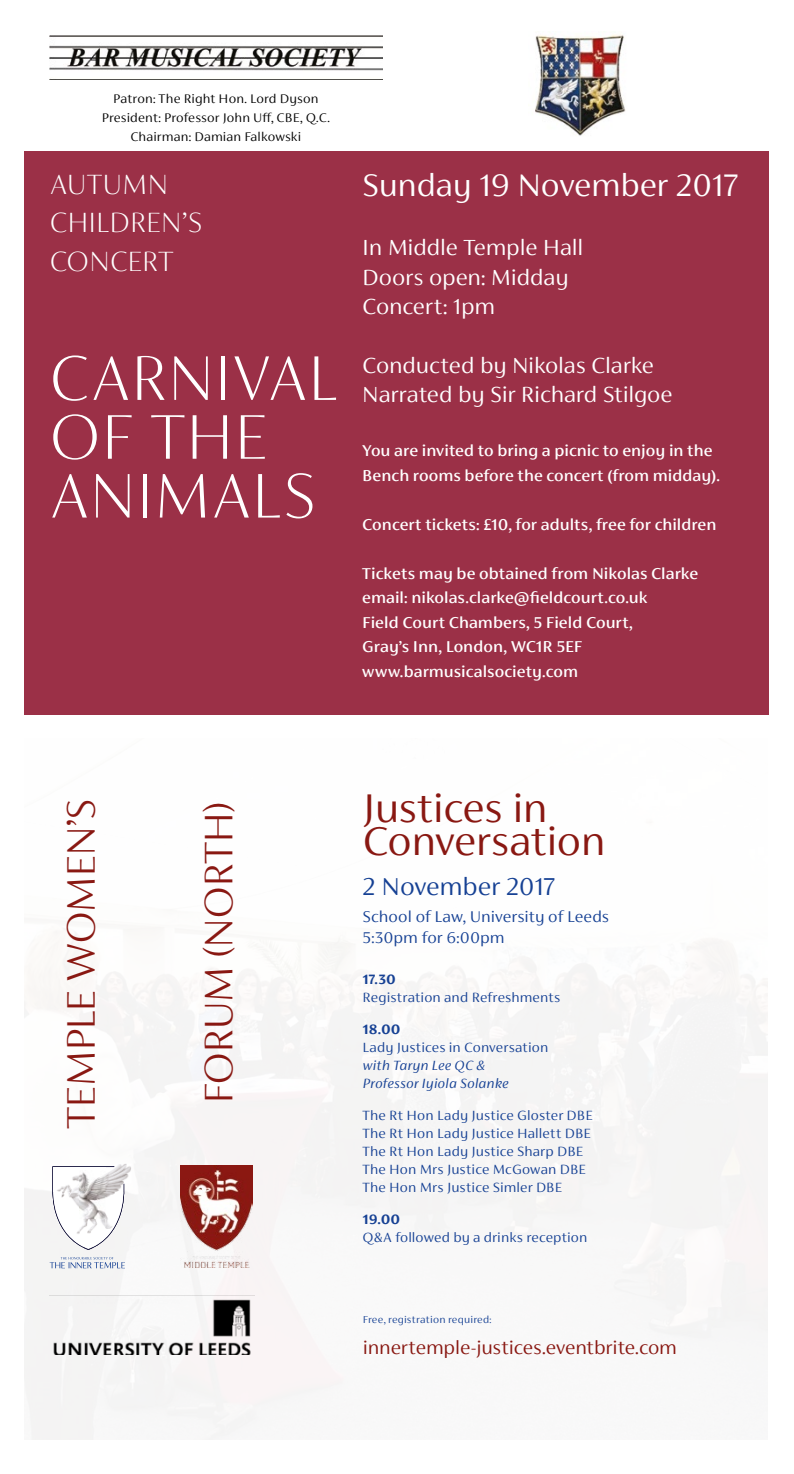
<style>
.page{position:relative;width:794px;height:1474px;background:#fff}
.page>*{position:absolute;margin:0;border:0;box-sizing:border-box;transform-origin:0 0}
.t1{font:100 71.4px/58.8px "FS Siena";letter-spacing:-.01em;color:#fff}
.Paragraph_Style_1{font:200 44.98px "FS Siena";letter-spacing:-.025em;color:#891812}
.t2{font:300 44.98px "FS Siena";letter-spacing:-.01em;color:#891812}
.t3{font:300 35px "FS Siena";letter-spacing:-.01em;color:#fff}
.t4{font:100 31.5px/38.5px "FS Siena";letter-spacing:-.005em;color:#fff}
.t5{font:300 27.47px "FS Siena";letter-spacing:-.01em;color:#164194}
.t6{font:300 24.5px "FS Siena";letter-spacing:-.005em;color:#fff}
.t7{font:300 21px "FS Siena";letter-spacing:-.01em;color:#891812}
.t8{font:500 17.5px/24.5px "FS Siena";color:#fff}
.t9{font:300 17.5px "FS Siena";letter-spacing:.005em;color:#164194}
.Paragraph_Style_1-2{font:300 15.05px/18px "FS Siena";letter-spacing:.01em;color:#164194}
.Paragraph_Style_1-3{font:italic 300 15.05px/18px "FS Siena";letter-spacing:.005em;color:#164194}
.t10{font:300 14px "FS Siena";letter-spacing:.01em;color:#000}
.Paragraph_Style_1-4{font:300 11.2px "FS Siena";letter-spacing:.02em;color:#164194}
.s1{font-weight:700}
.s2{font-weight:700;font-style:normal}
.s3{font-style:normal}
</style>
<div class="page">
<img style="left:25px;top:929px;width:743px;height:509px">
<svg style="left:52px;top:1163px;width:79px;height:86px"></svg>
<img style="left:53px;top:1167px;width:52px;height:24px">
<img style="left:105px;top:1163px;width:26px;height:28px">
<img style="left:53px;top:1191px;width:70px;height:27px">
<img style="left:59px;top:1218px;width:9px;height:16px">
<img style="left:79px;top:1218px;width:26px;height:28px">
<img style="left:105px;top:1218px;width:13px;height:19px">
<img style="left:180px;top:1165px;width:72px;height:102px">
<img style="left:50px;top:1295px;width:204px;height:59px">
<svg style="left:50px;top:1256px;width:75px;height:12px"></svg>
<img style="left:50px;top:36px;width:332px;height:44px">
<img style="left:535px;top:34px;width:91px;height:102px">
<div style="left:25px;top:151px;width:744px;height:563px;background:#9b3047"></div>
<p class="t10" style="left:113px;top:91px;width:207px">Patron: The Right Hon. Lord Dyson</p>
<p class="t10" style="left:102px;top:110px;width:229px">President: Professor John Uff, CBE, Q.C.</p>
<p class="t10" style="left:130px;top:129px;width:172px">Chairman: Damian Falkowski</p>
<p class="t4" style="left:50px;top:164px;width:154px">AUTUMN<br>CHILDREN’S<br>CONCERT</p>
<p class="t3" style="left:362px;top:167px;width:377px">Sunday 19 November 2017</p>
<p class="t6" style="left:362px;top:234px;width:223px">In Middle Temple Hall</p>
<p class="t6" style="left:362px;top:264px;width:208px">Doors open: Midday</p>
<p class="t6" style="left:362px;top:293px;width:134px">Concert: 1pm</p>
<p class="t6" style="left:362px;top:352px;width:293px">Conducted by Nikolas Clarke</p>
<p class="t6" style="left:362px;top:381px;width:312px">Narrated by Sir Richard Stilgoe</p>
<p class="t8" style="left:362px;top:438px;width:359px">You are invited to bring a picnic to enjoy in the<br>Bench rooms before the concert (from midday).</p>
<p class="t8" style="left:362px;top:511px;width:356px">Concert tickets: £10, for adults, free for children</p>
<p class="t8" style="left:362px;top:560px;width:337px">Tickets may be obtained from Nikolas Clarke email: nikolas.clarke@fieldcourt.co.uk</p>
<p class="t8" style="left:362px;top:609px;width:272px">Field Court Chambers, 5 Field Court,</p>
<p class="t8" style="left:362px;top:634px;width:221px">Gray’s Inn, London, WC1R 5EF</p>
<p class="t8" style="left:362px;top:658px;width:217px">www.barmusicalsociety.com</p>
<p class="t1" style="left:49px;top:348px;width:290px">CARNIVAL</p>
<p class="t1" style="left:49px;top:407px;width:268px">OF THE<br>ANIMALS</p>
<p class="Paragraph_Style_1" style="left:57px;top:1128px;width:332px;rotate:-90deg">TEMPLE WOMEN’S</p>
<p class="Paragraph_Style_1" style="left:195px;top:1104px;width:304px;rotate:-90deg">FORUM (NORTH)</p>
<p class="t2" style="left:362px;top:784px;width:187px">Justices in</p>
<p class="t2" style="left:362px;top:816px;width:244px">Conversation</p>
<p class="t5" style="left:362px;top:871px;width:194px">2 November 2017</p>
<p class="t9" style="left:362px;top:907px;width:248px">School of Law, University of Leeds</p>
<p class="t9" style="left:362px;top:928px;width:144px">5:30pm for 6:00pm</p>
<p class="Paragraph_Style_1-2" style="left:362px;top:970px;width:199px"><span class="s1">17.30<br></span>Registration and Refreshments</p>
<p class="Paragraph_Style_1-3" style="left:362px;top:1020px;width:187px"><span class="s2">18.00<br></span><span class="s3">Lady Justices in Conversation </span>with Taryn Lee QC &amp;<br>Professor Iyiola Solanke</p>
<p class="Paragraph_Style_1-2" style="left:362px;top:1106px;width:232px">The Rt Hon Lady Justice Gloster DBE<br>The Rt Hon Lady Justice Hallett DBE<br>The Rt Hon Lady Justice Sharp DBE<br>The Hon Mrs Justice McGowan DBE<br>The Hon Mrs Justice Simler DBE</p>
<p class="Paragraph_Style_1-2" style="left:362px;top:1210px;width:226px"><span class="s1">19.00<br></span>Q&amp;A followed by a drinks reception</p>
<p class="Paragraph_Style_1-4" style="left:363px;top:1313px;width:130px">Free, registration required:</p>
<p class="t7" style="left:363px;top:1336px;width:316px">innertemple-justices.eventbrite.com</p>
</div>
